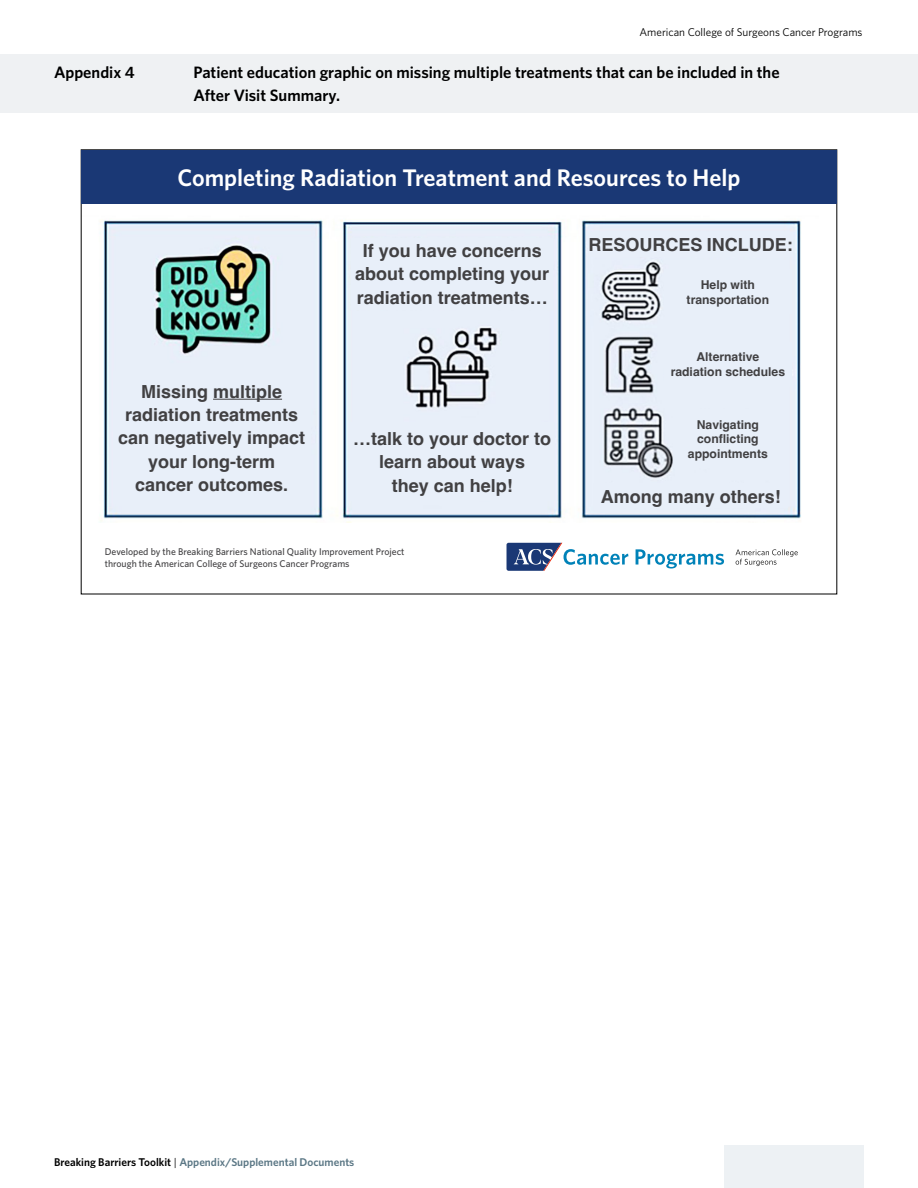
<style>
.page{position:relative;width:918px;height:1188px;background:#fff}
.page>*{position:absolute;margin:0;border:0;box-sizing:border-box;transform-origin:0 0}
.t1{font:600 24px "Whitney";color:#fff}
.t2{font:700 18px/23.2px "Helvetica";color:#414042;text-align:center}
.t3{font:600 16.5px/23.2px "Whitney";color:#000}
.t4{font:700 12.15px/14.7px "Helvetica";color:#414042;text-align:center}
.t5{font:600 11.25px "Whitney";color:#5b7785}
.t6{font:11.25px "Whitney";color:#000}
.t7{font:500 9.75px/11.7px "Whitney";color:#414042}
.s1{color:#000}
.s2{font-weight:400;color:#000}
</style>
<div class="page">
<div style="left:724px;top:1145px;width:140px;height:43px;background:#edf1f4"></div>
<div style="left:0;top:54px;width:918px;height:58px;background:#eff1f3"></div>
<img style="left:100px;top:220px;width:701px;height:302px">
<svg style="left:507px;top:543px;width:217px;height:28px"></svg>
<svg style="left:736px;top:549px;width:62px;height:17px"></svg>
<div style="left:113px;top:371px;width:197px;height:133px;background:#e8eff9"></div>
<hr style="left:213px;top:399px;width:69px;height:1px;background:#414042">
<div style="left:352px;top:238px;width:201px;height:71px;background:#e8eff9"></div>
<div style="left:350px;top:422px;width:205px;height:79px;background:#e8eff9"></div>
<div style="left:589px;top:232px;width:204px;height:24px;background:#e8eff9"></div>
<div style="left:594px;top:484px;width:194px;height:24px;background:#e8eff9"></div>
<div style="left:664px;top:269px;width:128px;height:45px;background:#e8eff9"></div>
<div style="left:664px;top:342px;width:128px;height:45px;background:#e8eff9"></div>
<div style="left:673px;top:410px;width:110px;height:58px;background:#e8eff9"></div>
<div style="left:81px;top:150px;width:756px;height:54px;background:#1a3875"></div>
<p class="t6" style="left:640px;top:25px;width:224px">American College of Surgeons Cancer Programs</p>
<p class="t3" style="left:54px;top:60px;width:82px">Appendix 4</p>
<p class="t3" style="left:194px;top:60px;width:588px">Patient education graphic on missing multiple treatments that can be included in the<br>After Visit Summary.</p>
<h1 class="t1" style="left:177px;top:162px;width:565px">Completing Radiation Treatment and Resources to Help</h1>
<p class="t2" style="left:118px;top:382px;width:189px">Missing multiple radiation treatments can negatively impact your long-term cancer outcomes.</p>
<p class="t2" style="left:355px;top:241px;width:196px">If you have concerns about completing your radiation treatments…</p>
<p class="t2" style="left:353px;top:429px;width:200px">…talk to your doctor to learn about ways<br>they can help!</p>
<p class="t7" style="left:105px;top:545px;width:301px">Developed by the Breaking Barriers National Quality Improvement Project through the American College of Surgeons Cancer Programs</p>
<p class="t2" style="left:589px;top:235px;width:206px">RESOURCES INCLUDE:</p>
<p class="t4" style="left:687px;top:279px;width:84px">Help with transportation</p>
<p class="t4" style="left:671px;top:351px;width:116px">Alternative radiation schedules</p>
<p class="t4" style="left:688px;top:418px;width:81px">Navigating conflicting appointments</p>
<p class="t2" style="left:601px;top:487px;width:182px">Among many others!</p>
<p class="t5" style="left:54px;top:1154px;width:302px"><span class="s1">Breaking Barriers Toolkit</span> <span class="s2">|</span> Appendix/Supplemental Documents</p>
</div>
